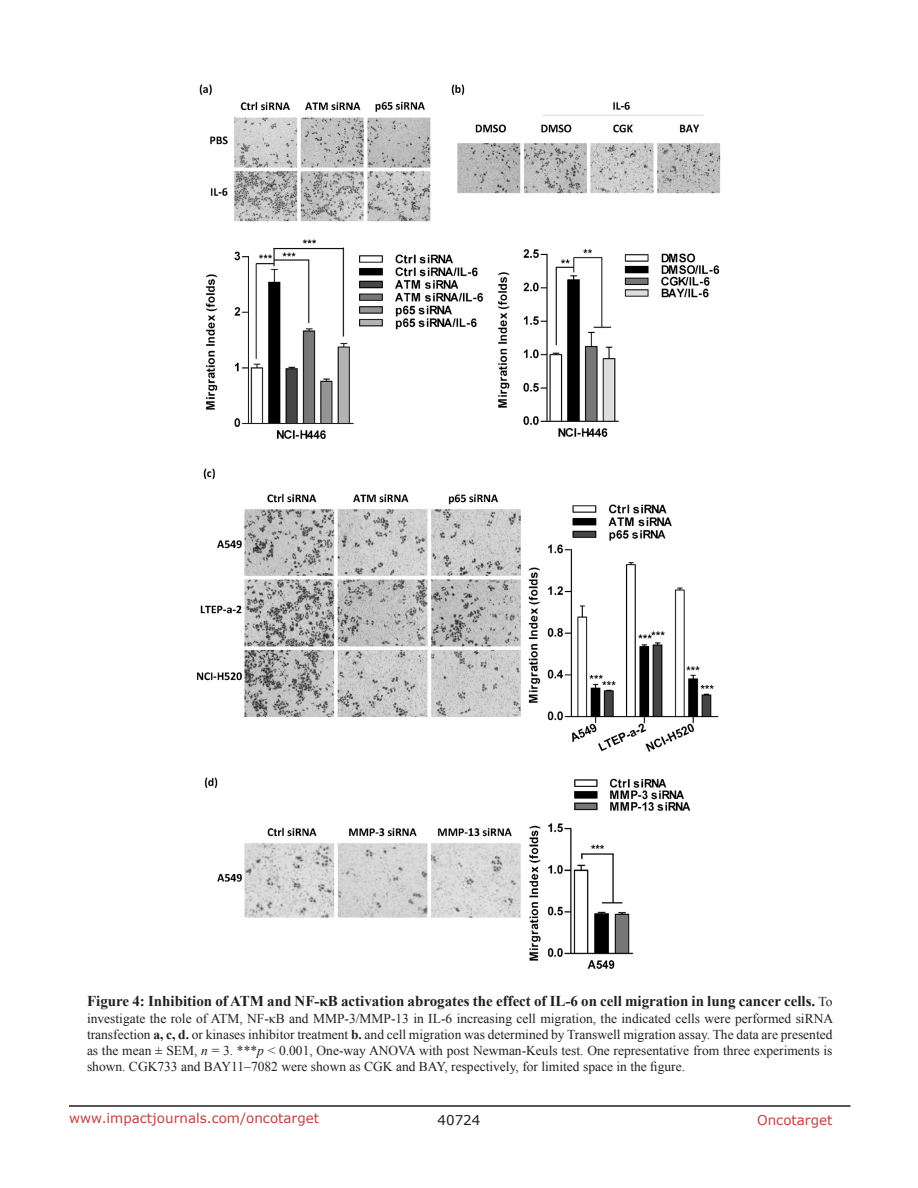
<style>
.page{position:relative;width:918px;height:1188px;background:#fff}
.page>*{position:absolute;margin:0;border:0;box-sizing:border-box;transform-origin:0 0}
.FigureText{font:700 15px "Times New Roman";color:#231f20}
.FigureText-2{font:13.5px/16.2px "Times New Roman";color:#231f20;text-align:justify}
.t1{font:13.5px "Verdana";color:#c24141}
.t2{font:13.5px "Verdana";color:#231f20}
.s1{font-weight:400;font-size:13.5px}
.s2{font-weight:700}
.s3{font-style:italic}
</style>
<div class="page">
<hr style="left:69px;top:1105px;width:781px;height:2px;background:#231f20">
<img style="left:197px;top:84px;width:524px;height:885px">
<p class="FigureText" style="left:87px;top:991px;width:747px">Figure 4: Inhibition of ATM and NF-κB activation abrogates the effect of IL-6 on cell migration in lung cancer cells. <span class="s1">To</span></p>
<p class="FigureText-2" style="left:87px;top:1010px;width:748px">investigate the role of ATM, NF-κB and MMP-3/MMP-13 in IL-6 increasing cell migration, the indicated cells were performed siRNA transfection <span class="s2">a, c, d.</span> or kinases inhibitor treatment <span class="s2">b.</span> and cell migration was determined by Transwell migration assay. The data are presented as the mean ± SEM, <span class="s3">n</span> = 3. ***<span class="s3">p</span> &lt; 0.001, One-way ANOVA with post Newman-Keuls test. One representative from three experiments is shown. CGK733 and BAY11–7082 were shown as CGK and BAY, respectively, for limited space in the figure.</p>
<p class="t1" style="left:69px;top:1109px;width:252px">www.impactjournals.com/oncotarget</p>
<p class="t2" style="left:438px;top:1111px;width:44px">40724</p>
<p class="t1" style="left:757px;top:1111px;width:77px">Oncotarget</p>
</div>
